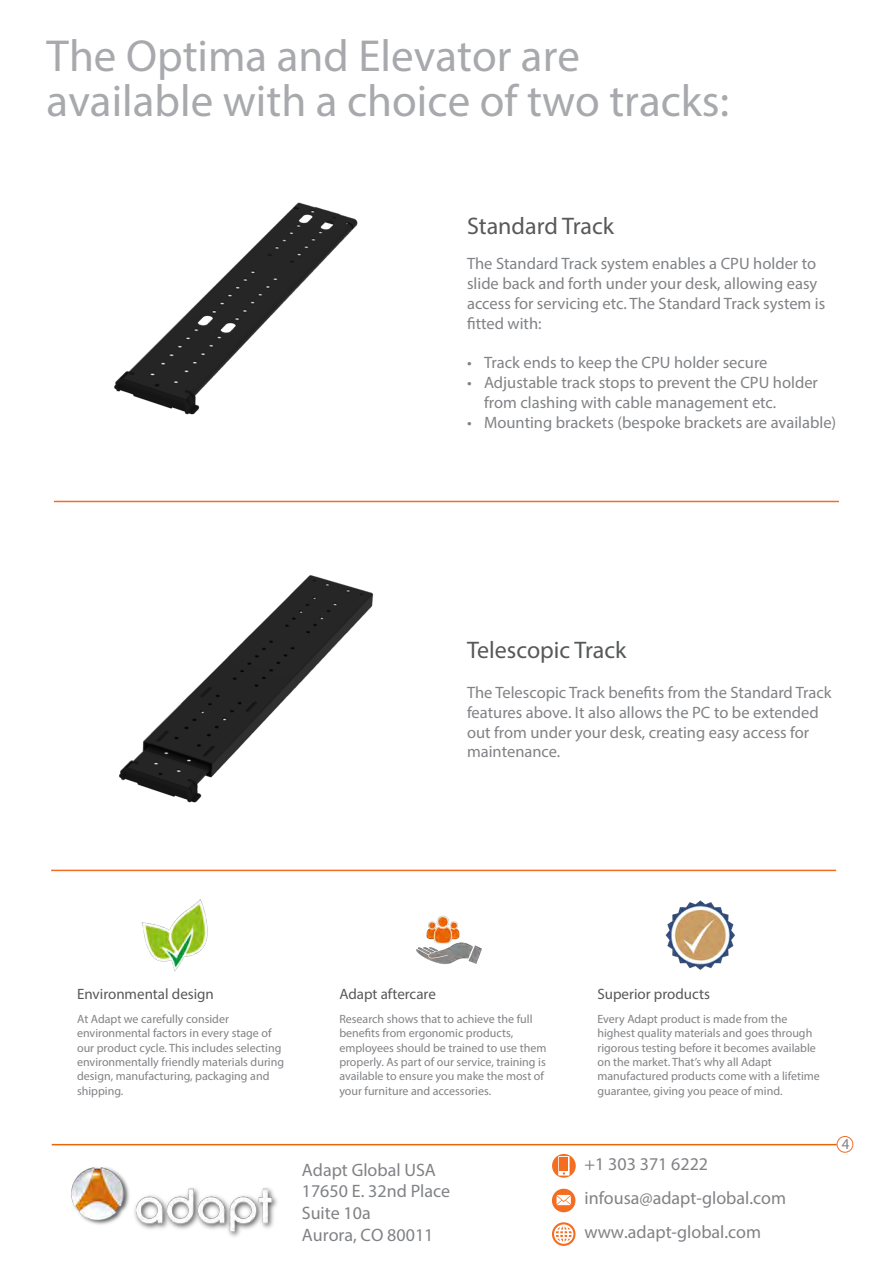
<style>
.page{position:relative;width:893px;height:1263px;background:#fff}
.page>*{position:absolute;margin:0;border:0;box-sizing:border-box;transform-origin:0 0}
.t1{font:45px/45px "Myriad Pro";color:#a8a9ad}
.t2{font:24px "Myriad Pro";color:#57585a}
.t3{font:18px/21.6px "Myriad Pro";color:#808285}
.Bullet_Point__Produc{font:16.5px/19.8px "Myriad Pro";color:#808285}
.t4{font:15px "Myriad Pro";color:#57585a}
.t5{font:15px "Myriad Pro";color:#808285}
.Bullet_Point__Produc-2{font:12px/14.4px "Myriad Pro";color:#808285}
</style>
<div class="page">
<hr style="left:52px;top:1144px;width:785px;height:1px;background:#eb6608">
<img style="left:71px;top:1167px;width:206px;height:70px">
<svg style="left:552px;top:1154px;width:24px;height:24px"></svg>
<svg style="left:558px;top:1156px;width:12px;height:19px"></svg>
<div style="left:560px;top:1157px;width:8px;height:14px;background:#f36e21"></div>
<div style="left:552px;top:1189px;width:23px;height:23px;background:#f36e21;border-radius:50%"></div>
<svg style="left:556px;top:1195px;width:15px;height:10px"></svg>
<svg style="left:552px;top:1222px;width:23px;height:24px"></svg>
<div style="left:837px;top:1136px;width:16px;height:16px;border:1px solid #f36e23;border-radius:50%"></div>
<img style="left:141px;top:899px;width:67px;height:73px">
<img style="left:416px;top:915px;width:66px;height:49px">
<img style="left:665px;top:900px;width:70px;height:70px">
<hr style="left:51px;top:870px;width:785px;height:1px;background:#f36e21">
<img style="left:114px;top:202px;width:244px;height:213px">
<hr style="left:54px;top:501px;width:785px;height:1px;background:#f36e21">
<img style="left:62px;top:575px;width:359px;height:295px">
<p class="t1" style="left:47px;top:33px;width:684px">The Optima and Elevator are available with a choice of two tracks:</p>
<p class="t2" style="left:467px;top:212px;width:149px">Standard Track</p>
<p class="Bullet_Point__Produc" style="left:467px;top:253px;width:360px">The Standard Track system enables a CPU holder to slide back and forth under your desk, allowing easy access for servicing etc. The Standard Track system is</p>
<p class="Bullet_Point__Produc" style="left:467px;top:313px;width:76px">fitted with:</p>
<p class="Bullet_Point__Produc" style="left:467px;top:352px;width:302px">• Track ends to keep the CPU holder secure</p>
<p class="Bullet_Point__Produc" style="left:484px;top:372px;width:335px;text-indent:-17px">• Adjustable track stops to prevent the CPU holder from clashing with cable management etc.</p>
<p class="Bullet_Point__Produc" style="left:467px;top:412px;width:371px">• Mounting brackets (bespoke brackets are available)</p>
<p class="t2" style="left:467px;top:635px;width:161px">Telescopic Track</p>
<p class="Bullet_Point__Produc" style="left:467px;top:682px;width:366px">The Telescopic Track benefits from the Standard Track features above. It also allows the PC to be extended out from under your desk, creating easy access for maintenance.</p>
<p class="t4" style="left:77px;top:985px;width:138px">Environmental design</p>
<p class="Bullet_Point__Produc-2" style="left:77px;top:1011px;width:153px">At Adapt we carefully consider</p>
<p class="Bullet_Point__Produc-2" style="left:77px;top:1026px;width:209px">environmental factors in every stage of our product cycle. This includes selecting environmentally friendly materials during design, manufacturing, packaging and shipping.</p>
<p class="t4" style="left:339px;top:985px;width:98px">Adapt aftercare</p>
<p class="Bullet_Point__Produc-2" style="left:339px;top:1011px;width:209px">Research shows that to achieve the full benefits from ergonomic products, employees should be trained to use them properly. As part of our service, training is available to ensure you make the most of your furniture and accessories.</p>
<p class="t4" style="left:597px;top:985px;width:114px">Superior products</p>
<p class="Bullet_Point__Produc-2" style="left:597px;top:1011px;width:220px">Every Adapt product is made from the highest quality materials and goes through rigorous testing before it becomes available on the market. That’s why all Adapt</p>
<p class="Bullet_Point__Produc-2" style="left:597px;top:1069px;width:224px">manufactured products come with a lifetime guarantee, giving you peace of mind.</p>
<h3 class="t3" style="left:302px;top:1159px;width:150px">Adapt Global USA<br>17650 E. 32nd Place<br>Suite 10a<br>Aurora, CO 80011</h3>
<h3 class="t3" style="left:584px;top:1147px;width:203px;line-height:33.8px">+1 303 371 6222 infousa@adapt-global.com www.adapt-global.com</h3>
<p class="t5" style="left:842px;top:1134px;width:9px">4</p>
</div>
